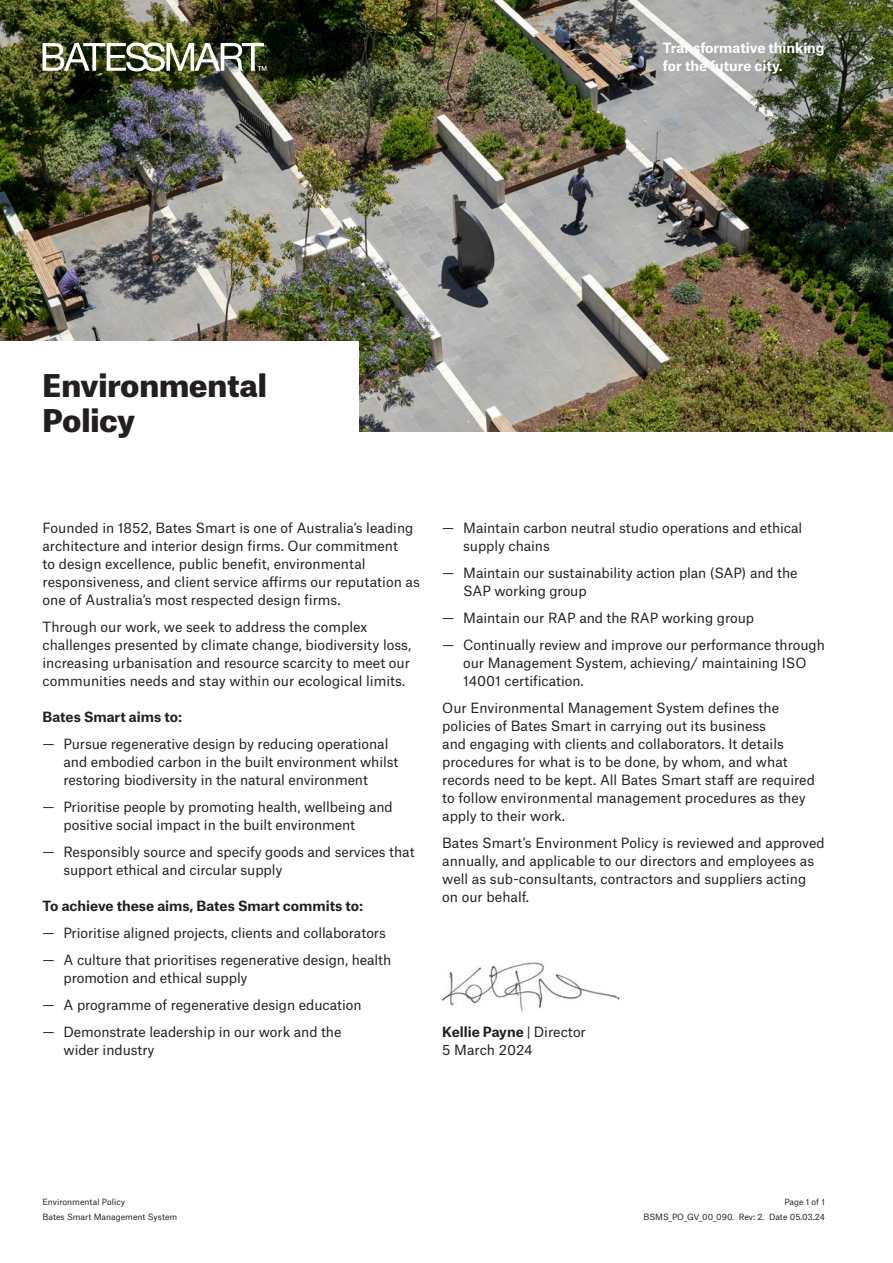
<style>
.page{position:relative;width:893px;height:1263px;background:#fff}
.page>*{position:absolute;margin:0;border:0;box-sizing:border-box;transform-origin:0 0}
.HEADING_L{font:900 30px/34.5px "Atlas Grotesk";letter-spacing:-.01em;color:#231f20}
.BODY{font:13.5px/18px "Atlas Grotesk";letter-spacing:-.005em;color:#231f20}
.BODY_SUBHEADING{font:700 13.5px "Atlas Grotesk";color:#231f20}
.GC__Body_Copy__1{font:700 13.5px/18px "Atlas Grotesk";color:#fff}
.t1{font:8.25px/15px "Atlas Grotesk";color:#231f20}
.s1{font-weight:700}
</style>
<div class="page">
<img style="left:0;top:0;width:893px;height:432px">
<img style="left:43px;top:43px;width:223px;height:28px">
<div style="left:0;top:342px;width:359px;height:108px;background:#fff"></div>
<img style="left:442px;top:962px;width:178px;height:50px">
<p class="GC__Body_Copy__1" style="left:663px;top:38px;width:163px">Transformative thinking for the future city.</p>
<p class="HEADING_L" style="left:43px;top:365px;width:226px">Environmental<br>Policy</p>
<p class="BODY" style="left:43px;top:517px;width:379px">Founded in 1852, Bates Smart is one of Australia’s leading architecture and interior design firms. Our commitment<br>to design excellence, public benefit, environmental responsiveness, and client service affirms our reputation as one of Australia’s most respected design firms.</p>
<p class="BODY" style="left:43px;top:616px;width:370px">Through our work, we seek to address the complex challenges presented by climate change, biodiversity loss, increasing urbanisation and resource scarcity to meet our communities needs and stay within our ecological limits.</p>
<p class="BODY_SUBHEADING" style="left:43px;top:705px;width:141px">Bates Smart aims to:</p>
<p class="BODY" style="left:64px;top:733px;width:336px;text-indent:-21px">— Pursue regenerative design by reducing operational and embodied carbon in the built environment whilst restoring biodiversity in the natural environment</p>
<p class="BODY" style="left:64px;top:796px;width:331px;text-indent:-21px">— Prioritise people by promoting health, wellbeing and positive social impact in the built environment</p>
<p class="BODY" style="left:64px;top:841px;width:353px;text-indent:-21px">— Responsibly source and specify goods and services that support ethical and circular supply</p>
<p class="BODY_SUBHEADING" style="left:43px;top:894px;width:322px">To achieve these aims, Bates Smart commits to:</p>
<p class="BODY" style="left:43px;top:922px;width:345px">— Prioritise aligned projects, clients and collaborators</p>
<p class="BODY" style="left:64px;top:949px;width:329px;text-indent:-21px">— A culture that prioritises regenerative design, health promotion and ethical supply</p>
<p class="BODY" style="left:43px;top:994px;width:321px">— A programme of regenerative design education</p>
<p class="BODY" style="left:64px;top:1021px;width:279px;text-indent:-21px">— Demonstrate leadership in our work and the wider industry</p>
<p class="BODY" style="left:463px;top:517px;width:340px;text-indent:-21px">— Maintain carbon neutral studio operations and ethical supply chains</p>
<p class="BODY" style="left:463px;top:562px;width:336px;text-indent:-21px">— Maintain our sustainability action plan (SAP) and the<br>SAP working group</p>
<p class="BODY" style="left:442px;top:607px;width:313px">— Maintain our RAP and the RAP working group</p>
<p class="BODY" style="left:463px;top:634px;width:363px;text-indent:-21px">— Continually review and improve our performance through our Management System, achieving/ maintaining ISO<br>14001 certification.</p>
<p class="BODY" style="left:442px;top:697px;width:374px">Our Environmental Management System defines the policies of Bates Smart in carrying out its business<br>and engaging with clients and collaborators. It details procedures for what is to be done, by whom, and what records need to be kept. All Bates Smart staff are required to follow environmental management procedures as they apply to their work.</p>
<p class="BODY" style="left:442px;top:832px;width:384px">Bates Smart’s Environment Policy is reviewed and approved annually, and applicable to our directors and employees as well as sub-consultants, contractors and suppliers acting on our behalf.</p>
<p class="BODY" style="left:442px;top:1021px;width:145px"><span class="s1">Kellie Payne</span> | Director<br>5 March 2024</p>
<p class="t1" style="left:43px;top:1194px;width:136px">Environmental Policy<br>Bates Smart Management System</p>
<p class="t1" style="left:643px;top:1194px;width:183px;text-align:right">Page 1 of 1<br>BSMS_PO_GV_00_090. Rev: 2. Date 05.03.24</p>
</div>
